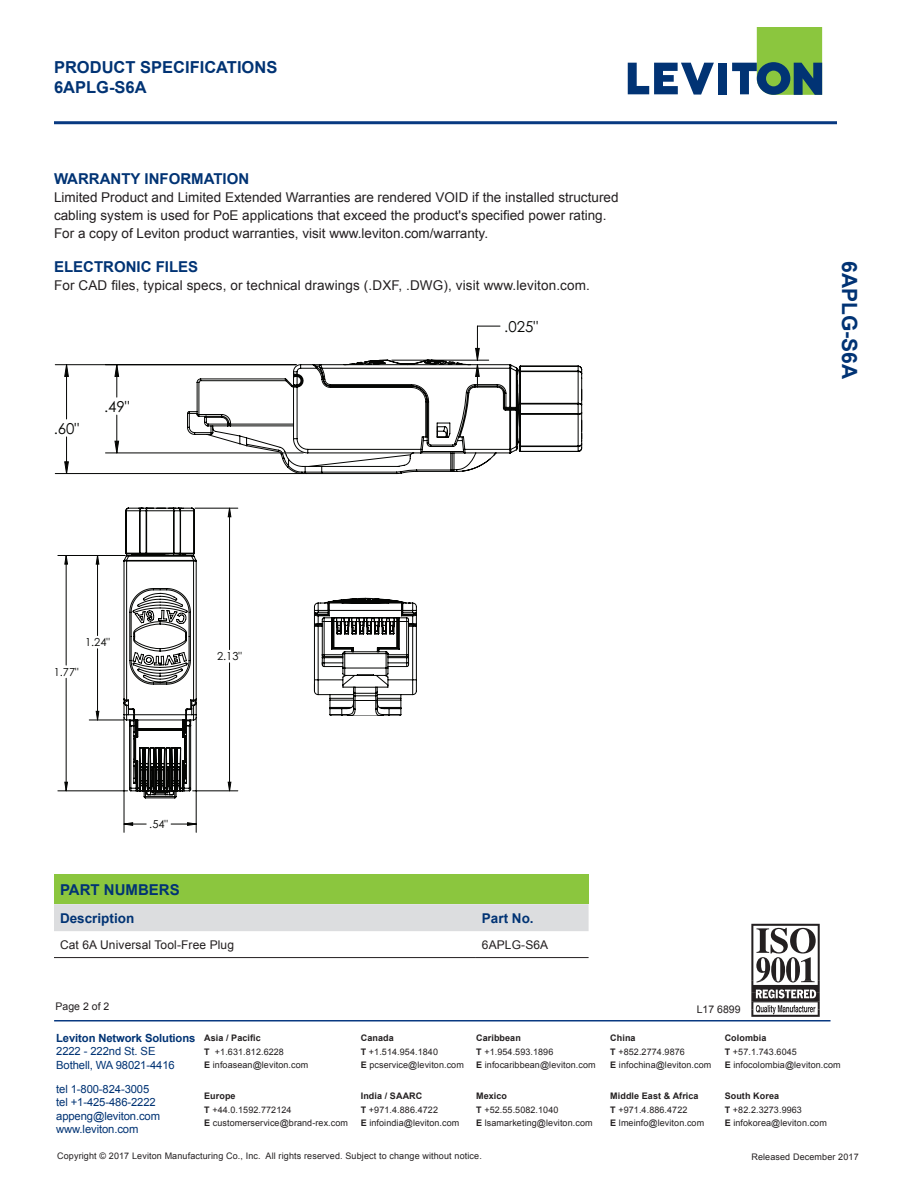
<style>
.page{position:relative;width:918px;height:1188px;background:#fff}
.page>*{position:absolute;margin:0;border:0;box-sizing:border-box;transform-origin:0 0}
.t1{font:700 21px "Arial";color:#013374}
.t2{font:700 16.5px "Arial";color:#013374}
.t3{font:15.6px "Century Gothic";color:#040503}
.Subheads{font:700 15px "Arial";color:#013374}
.t4{font:15px "Century Gothic";color:#040503}
.Body{font:13.5px/18px "Arial";color:#231f20}
.t5{font:700 13.5px "Arial";color:#013374}
.Part_Chart_Descripti{font:12px "Arial";letter-spacing:.01em;color:#231f20}
.t6{font:11.25px/13.5px "Arial";letter-spacing:-.01em;color:#013374}
.t7{font:11.1px "Century Gothic";color:#040503}
.t8{font:10.5px "Arial";color:#231f20}
.t9{font:9px/13.5px "Arial";letter-spacing:.01em;color:#231f20}
.t10{font:700 9px "Arial";letter-spacing:.01em;color:#231f20}
.s1{font-weight:700}
</style>
<div class="page">
<hr style="left:54px;top:121px;width:783px;height:3px;background:#083981">
<svg style="left:628px;top:63px;width:86px;height:32px"></svg>
<div style="left:718px;top:63px;width:9px;height:31px;background:#013374"></div>
<svg style="left:732px;top:27px;width:90px;height:68px"></svg>
<hr style="left:54px;top:1020px;width:777px;height:2px;background:#083981">
<div style="left:54px;top:875px;width:535px;height:29px;background:#8bc63e"></div>
<hr style="left:54px;top:957px;width:422px;height:1px;background:#231f20">
<hr style="left:476px;top:957px;width:113px;height:1px;background:#231f20">
<hr style="left:589px;top:655px;width:1px;height:40px;background:#040503">
<hr style="left:589px;top:603px;width:1px;height:34px;background:#040503">
<hr style="left:537px;top:603px;width:1px;height:56px;background:#040503">
<hr style="left:537px;top:678px;width:1px;height:37px;background:#040503">
<svg style="left:313px;top:597px;width:104px;height:118px"></svg>
<hr style="left:58px;top:791px;width:70px;height:1px;background:#040503">
<hr style="left:58px;top:555px;width:66px;height:1px;background:#040503">
<div style="left:54px;top:904px;width:535px;height:27px;background:#dcdddf"></div>
<svg style="left:65px;top:556px;width:58px;height:236px"></svg>
<svg style="left:123px;top:507px;width:116px;height:326px"></svg>
<svg style="left:54px;top:325px;width:529px;height:149px"></svg>
<svg style="left:751px;top:924px;width:69px;height:93px"></svg>
<p class="t2" style="left:54px;top:56px;width:225px">PRODUCT SPECIFICATIONS</p>
<p class="t2" style="left:54px;top:76px;width:94px">6APLG-S6A</p>
<p class="Subheads" style="left:54px;top:169px;width:197px">WARRANTY INFORMATION</p>
<p class="Body" style="left:54px;top:188px;width:566px">Limited Product and Limited Extended Warranties are rendered VOID if the installed structured cabling system is used for PoE applications that exceed the product's specified power rating.</p>
<p class="Body" style="left:54px;top:224px;width:436px">For a copy of Leviton product warranties, visit www.leviton.com/warranty.</p>
<p class="Subheads" style="left:54px;top:257px;width:146px">ELECTRONIC FILES</p>
<p class="Body" style="left:54px;top:276px;width:537px">For CAD files, typical specs, or technical drawings (.DXF, .DWG), visit www.leviton.com.</p>
<p class="t3" style="left:446px;top:273px;width:37px">2.13"</p>
<p class="t4" style="left:54px;top:418px;width:27px">.60"</p>
<p class="t4" style="left:104px;top:396px;width:27px">.49"</p>
<p class="t4" style="left:504px;top:316px;width:35px">.025"</p>
<p class="t7" style="left:85px;top:635px;width:26px">1.24"</p>
<p class="t7" style="left:54px;top:664px;width:26px">1.77"</p>
<p class="t7" style="left:217px;top:649px;width:26px">2.13"</p>
<p class="t7" style="left:149px;top:816px;width:20px">.54"</p>
<p class="Subheads" style="left:60px;top:880px;width:121px">PART NUMBERS</p>
<p class="t5" style="left:60px;top:909px;width:76px">Description</p>
<p class="t5" style="left:482px;top:909px;width:53px">Part No.</p>
<p class="Part_Chart_Descripti" style="left:60px;top:937px;width:176px">Cat 6A Universal Tool-Free Plug</p>
<p class="Part_Chart_Descripti" style="left:482px;top:937px;width:68px">6APLG-S6A</p>
<p class="t8" style="left:56px;top:999px;width:55px">Page 2 of 2</p>
<p class="t8" style="left:697px;top:1003px;width:45px">L17 6899</p>
<p class="t1" style="left:864px;top:261px;width:119px;rotate:90deg">6APLG-S6A</p>
<p class="t6" style="left:56px;top:1031px;width:141px"><span class="s1">Leviton Network Solutions<br></span>2222 - 222nd St. SE<br>Bothell, WA 98021-4416</p>
<p class="t6" style="left:56px;top:1082px;width:95px">tel 1-800-824-3005</p>
<p class="t6" style="left:56px;top:1096px;width:101px">tel +1-425-486-2222</p>
<p class="t6" style="left:56px;top:1109px;width:105px">appeng@leviton.com</p>
<p class="t6" style="left:56px;top:1123px;width:84px">www.leviton.com</p>
<p class="t9" style="left:204px;top:1031px;width:106px"><span class="s1">Asia / Pacific<br>T</span> +1.631.812.6228<br><span class="s1">E</span> infoasean@leviton.com</p>
<p class="t9" style="left:361px;top:1031px;width:105px"><span class="s1">Canada<br>T</span> +1.514.954.1840<br><span class="s1">E</span> pcservice@leviton.com</p>
<p class="t9" style="left:476px;top:1031px;width:121px"><span class="s1">Caribbean<br>T</span> +1.954.593.1896<br><span class="s1">E</span> infocaribbean@leviton.com</p>
<p class="t10" style="left:610px;top:1032px;width:27px">China</p>
<p class="t9" style="left:610px;top:1045px;width:103px"><span class="s1">T</span> +852.2774.9876<br><span class="s1">E</span> infochina@leviton.com</p>
<p class="t10" style="left:725px;top:1032px;width:43px">Colombia</p>
<p class="t9" style="left:725px;top:1045px;width:117px"><span class="s1">T</span> +57.1.743.6045<br><span class="s1">E</span> infocolombia@leviton.com</p>
<p class="t9" style="left:204px;top:1090px;width:145px"><span class="s1">Europe<br>T</span> +44.0.1592.772124<br><span class="s1">E</span> customerservice@brand-rex.com</p>
<p class="t10" style="left:361px;top:1090px;width:63px">India / SAARC</p>
<p class="t9" style="left:361px;top:1103px;width:100px"><span class="s1">T</span> +971.4.886.4722<br><span class="s1">E</span> infoindia@leviton.com</p>
<p class="t9" style="left:476px;top:1090px;width:118px"><span class="s1">Mexico<br>T</span> +52.55.5082.1040<br><span class="s1">E</span> lsamarketing@leviton.com</p>
<p class="t9" style="left:610px;top:1090px;width:95px"><span class="s1">Middle East &amp; Africa<br>T</span> +971.4.886.4722<br><span class="s1">E</span> lmeinfo@leviton.com</p>
<p class="t9" style="left:725px;top:1090px;width:104px"><span class="s1">South Korea<br>T</span> +82.2.3273.9963<br><span class="s1">E</span> infokorea@leviton.com</p>
<p class="t9" style="left:57px;top:1149px;width:426px">Copyright © 2017 Leviton Manufacturing Co., Inc. All rights reserved. Subject to change without notice.</p>
<p class="t9" style="left:751px;top:1150px;width:109px">Released December 2017</p>
</div>
